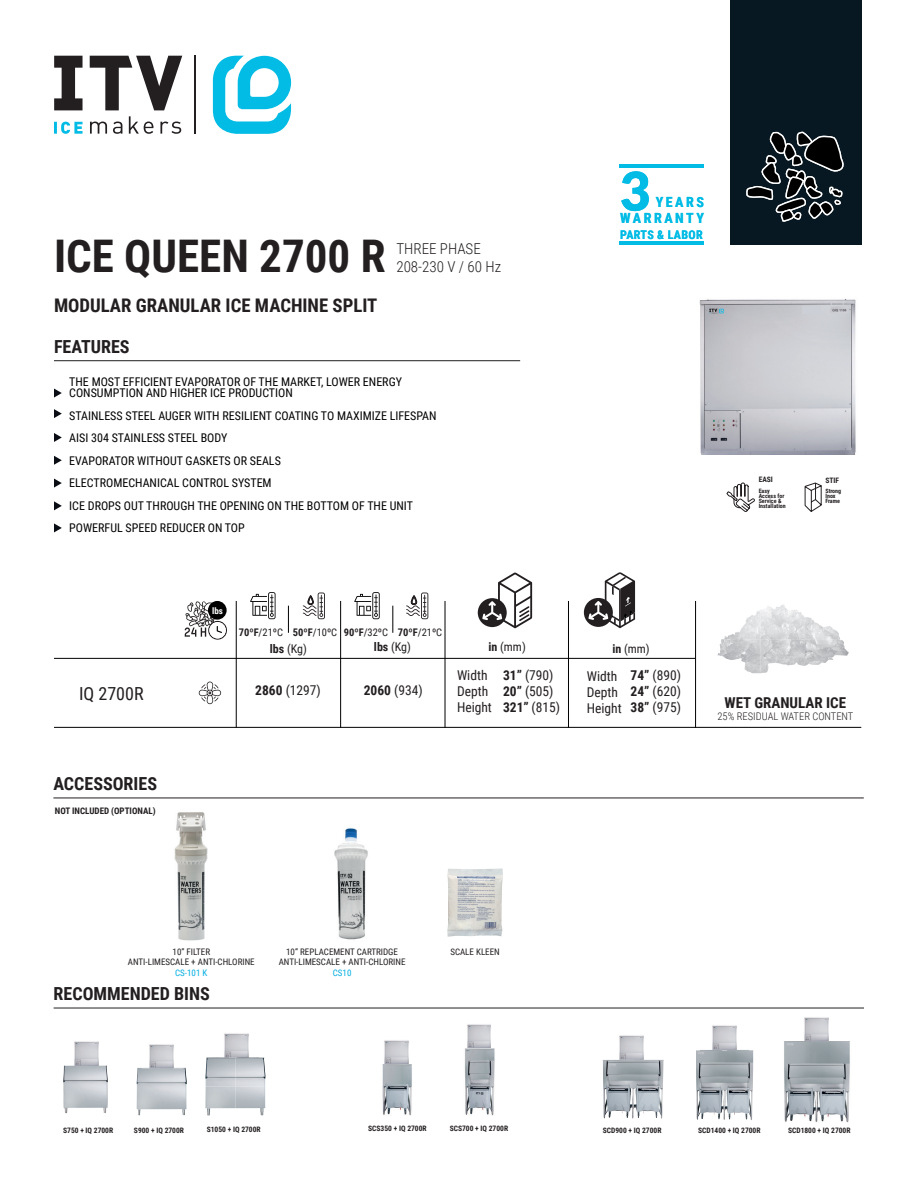
<style>
.page{position:relative;width:918px;height:1188px;background:#fff}
.page>*{position:absolute;margin:0;border:0;box-sizing:border-box;transform-origin:0 0}
.t1{font:900 53.4px "Lato";color:#02bce5}
.t2{font:700 45px "Roboto Condensed";color:#231f20}
.t3{font:700 18.75px "Roboto Condensed";color:#231f20}
.t4{font:700 18px "Roboto Condensed";color:#231f20}
.t5{font:18px "Roboto Condensed";color:#231f20}
.t6{font:300 15px/18px "Roboto Condensed";color:#231f20}
.t7{font:700 15px "Roboto Condensed";color:#231f20}
.t8{font:700 13.95px/16.8px "Roboto Condensed";letter-spacing:.18em;color:#02bce5;text-align:right}
.t9{font:13.5px/16.2px "Roboto Condensed";color:#231f20}
.t10{font:12px/22.5px "Roboto Condensed";color:#000}
.t11{font:12px "Roboto Condensed";letter-spacing:-.005em;color:#231f20}
.t12{font:700 12px "Roboto Condensed";letter-spacing:.03em;color:#02bce5}
.t13{font:10.5px "Roboto Condensed";color:#231f20}
.t14{font:300 10.5px "Roboto Condensed";color:#231f20}
.t15{font:9px/10.8px "Roboto Condensed";color:#231f20;text-align:center}
.t16{font:700 9px "Roboto Condensed";color:#231f20}
.t17{font:9px "Roboto Condensed";color:#00aee2}
.t18{font:700 9px "Roboto Condensed";color:#fff}
.t19{font:700 7.5px "Roboto Condensed";color:#231f20}
.t20{font:700 6px/5.1px "Roboto Condensed";color:#231f20}
.s1{font-weight:700}
</style>
<div class="page">
<hr style="left:54px;top:360px;width:466px;height:1px;background:#231f20">
<svg style="left:54px;top:389px;width:8px;height:9px"></svg>
<svg style="left:54px;top:409px;width:8px;height:9px"></svg>
<svg style="left:54px;top:433px;width:8px;height:9px"></svg>
<svg style="left:54px;top:456px;width:8px;height:9px"></svg>
<svg style="left:54px;top:523px;width:8px;height:9px"></svg>
<svg style="left:54px;top:501px;width:8px;height:9px"></svg>
<svg style="left:54px;top:479px;width:8px;height:9px"></svg>
<hr style="left:53px;top:798px;width:811px;height:1px;background:#231f20">
<hr style="left:54px;top:1008px;width:810px;height:1px;background:#231f20">
<div style="left:730px;top:0;width:131px;height:245px;background:#071822"></div>
<hr style="left:619px;top:242px;width:85px;height:3px;background:#02bce5">
<hr style="left:619px;top:165px;width:85px;height:3px;background:#02bce5">
<hr style="left:194px;top:55px;width:2px;height:79px;background:#231f20">
<svg style="left:213px;top:56px;width:78px;height:78px"></svg>
<svg style="left:90px;top:116px;width:91px;height:18px"></svg>
<svg style="left:54px;top:122px;width:29px;height:12px"></svg>
<svg style="left:54px;top:56px;width:128px;height:54px"></svg>
<svg style="left:746px;top:131px;width:98px;height:91px"></svg>
<svg style="left:199px;top:682px;width:22px;height:22px"></svg>
<hr style="left:54px;top:658px;width:641px;height:1px;background:#000">
<svg style="left:288px;top:606px;width:1px;height:27px"></svg>
<svg style="left:250px;top:592px;width:26px;height:27px"></svg>
<svg style="left:303px;top:593px;width:22px;height:26px"></svg>
<svg style="left:392px;top:606px;width:1px;height:27px"></svg>
<svg style="left:354px;top:592px;width:26px;height:27px"></svg>
<svg style="left:406px;top:593px;width:22px;height:26px"></svg>
<div style="left:478px;top:598px;width:29px;height:29px;background:#231f20;border-radius:50%"></div>
<svg style="left:482px;top:572px;width:50px;height:56px"></svg>
<div style="left:584px;top:598px;width:29px;height:29px;background:#231f20;border-radius:50%"></div>
<svg style="left:588px;top:572px;width:47px;height:56px"></svg>
<svg style="left:185px;top:601px;width:42px;height:39px"></svg>
<div style="left:208px;top:601px;width:19px;height:19px;background:#000;border-radius:50%"></div>
<hr style="left:54px;top:727px;width:807px;height:1px;background:#000">
<hr style="left:236px;top:601px;width:1px;height:127px;background:#000">
<hr style="left:340px;top:601px;width:1px;height:127px;background:#000">
<hr style="left:445px;top:601px;width:1px;height:127px;background:#000">
<hr style="left:568px;top:601px;width:1px;height:127px;background:#000">
<hr style="left:695px;top:601px;width:1px;height:127px;background:#000">
<img style="left:724px;top:610px;width:37px;height:29px">
<img style="left:761px;top:604px;width:44px;height:35px">
<img style="left:805px;top:617px;width:35px;height:22px">
<img style="left:718px;top:639px;width:87px;height:34px">
<img style="left:805px;top:639px;width:44px;height:27px">
<svg style="left:726px;top:482px;width:29px;height:30px"></svg>
<svg style="left:804px;top:482px;width:18px;height:30px"></svg>
<img style="left:699px;top:299px;width:157px;height:155px">
<img style="left:73px;top:1041px;width:26px;height:25px">
<img style="left:149px;top:1044px;width:26px;height:24px">
<img style="left:224px;top:1033px;width:25px;height:24px">
<img style="left:619px;top:1035px;width:26px;height:25px">
<img style="left:384px;top:1040px;width:25px;height:24px">
<img style="left:467px;top:1024px;width:24px;height:24px">
<img style="left:712px;top:1025px;width:25px;height:25px">
<img style="left:804px;top:1017px;width:25px;height:24px">
<div style="left:803px;top:306px;width:18px;height:8px;background:#cccfd5"></div>
<img style="left:174px;top:812px;width:34px;height:129px">
<img style="left:334px;top:828px;width:34px;height:112px">
<img style="left:447px;top:869px;width:56px;height:68px">
<img style="left:63px;top:1066px;width:45px;height:47px">
<img style="left:137px;top:1068px;width:50px;height:47px">
<svg style="left:142px;top:1068px;width:41px;height:1px"></svg>
<img style="left:205px;top:1057px;width:60px;height:59px">
<svg style="left:215px;top:1057px;width:41px;height:1px"></svg>
<img style="left:382px;top:1065px;width:30px;height:50px">
<img style="left:464px;top:1048px;width:31px;height:67px">
<img style="left:603px;top:1060px;width:60px;height:59px">
<img style="left:696px;top:1050px;width:31px;height:70px">
<img style="left:784px;top:1041px;width:66px;height:81px">
<h2 class="t2" style="left:54px;top:225px;width:333px">ICE QUEEN 2700 R</h2>
<h3 class="t3" style="left:54px;top:292px;width:325px">MODULAR GRANULAR ICE MACHINE SPLIT</h3>
<p class="t6" style="left:396px;top:239px;width:106px">THREE PHASE<br>208-230 V / 60 Hz</p>
<h3 class="t4" style="left:54px;top:334px;width:77px">FEATURES</h3>
<p class="t10" style="left:69px;top:375px;width:334px;line-height:11.2px">THE MOST EFFICIENT EVAPORATOR OF THE MARKET, LOWER ENERGY<br>CONSUMPTION AND HIGHER ICE PRODUCTION</p>
<p class="t10" style="left:69px;top:404px;width:369px">STAINLESS STEEL AUGER WITH RESILIENT COATING TO MAXIMIZE LIFESPAN AISI 304 STAINLESS STEEL BODY<br>EVAPORATOR WITHOUT GASKETS OR SEALS<br>ELECTROMECHANICAL CONTROL SYSTEM<br>ICE DROPS OUT THROUGH THE OPENING ON THE BOTTOM OF THE UNIT POWERFUL SPEED REDUCER ON TOP</p>
<h1 class="t1" style="left:619px;top:160px;width:32px">3</h1>
<p class="t12" style="left:620px;top:226px;width:84px">PARTS &amp; LABOR</p>
<p class="t8" style="left:620px;top:193px;width:85px">YEARS<br>WARRANTY</p>
<p class="t19" style="left:759px;top:475px;width:16px">EASI</p>
<p class="t20" style="left:759px;top:488px;width:29px">Easy<br>Access for<br>Service &amp;<br>Installation</p>
<p class="t19" style="left:825px;top:475px;width:15px">STIF</p>
<p class="t20" style="left:825px;top:488px;width:17px">Strong<br>Inox<br>Frame</p>
<h3 class="t5" style="left:79px;top:681px;width:66px">IQ 2700R</h3>
<h3 class="t4" style="left:53px;top:771px;width:105px">ACCESSORIES</h3>
<p class="t16" style="left:55px;top:805px;width:102px">NOT INCLUDED (OPTIONAL)</p>
<p class="t18" style="left:212px;top:604px;width:12px">lbs</p>
<p class="t13" style="left:239px;top:625px;width:205px"><span class="s1">70ºF</span>/21ºC <span class="s1">50ºF</span>/10ºC <span class="s1">90ºF</span>/32ºC <span class="s1">70ºF</span>/21ºC</p>
<p class="t11" style="left:270px;top:640px;width:39px"><span class="s1">lbs</span> (Kg)</p>
<p class="t11" style="left:374px;top:638px;width:39px"><span class="s1">lbs</span> (Kg)</p>
<p class="t11" style="left:489px;top:638px;width:39px"><span class="s1">in</span> (mm)</p>
<p class="t11" style="left:612px;top:640px;width:39px"><span class="s1">in</span> (mm)</p>
<p class="t9" style="left:255px;top:682px;width:67px"><span class="s1">2860</span> (1297)</p>
<p class="t9" style="left:364px;top:682px;width:60px"><span class="s1">2060</span> (934)</p>
<p class="t9" style="left:457px;top:667px;width:36px">Width<br>Depth<br>Height</p>
<p class="t9" style="left:503px;top:667px;width:59px"><span class="s1">31”</span> (790)<br><span class="s1">20”</span> (505)<br><span class="s1">321”</span> (815)</p>
<p class="t9" style="left:631px;top:667px;width:52px;text-align:justify"><span class="s1">74”</span> (890)<br><span class="s1">24”</span> (620)<br><span class="s1">38”</span> (975)</p>
<p class="t9" style="left:587px;top:667px;width:36px">Width<br>Depth<br>Height</p>
<p class="t7" style="left:725px;top:692px;width:123px">WET GRANULAR ICE</p>
<p class="t14" style="left:718px;top:709px;width:137px">25% RESIDUAL WATER CONTENT</p>
<p class="t15" style="left:279px;top:946px;width:128px">10” REPLACEMENT CARTRIDGE<br>ANTI-LIMESCALE + ANTI-CHLORINE</p>
<p class="t17" style="left:333px;top:967px;width:20px">CS10</p>
<p class="t15" style="left:173px;top:946px;width:39px">10” FILTER</p>
<p class="t15" style="left:450px;top:946px;width:51px">SCALE KLEEN</p>
<p class="t15" style="left:128px;top:956px;width:128px">ANTI-LIMESCALE + ANTI-CHLORINE</p>
<p class="t17" style="left:175px;top:967px;width:34px">CS-101 K</p>
<h3 class="t4" style="left:54px;top:981px;width:158px">RECOMMENDED BINS</h3>
<p class="t19" style="left:368px;top:1123px;width:60px">SCS350 + IQ 2700R</p>
<p class="t19" style="left:450px;top:1123px;width:60px">SCS700 + IQ 2700R</p>
<p class="t19" style="left:63px;top:1125px;width:51px">S750 + IQ 2700R</p>
<p class="t19" style="left:134px;top:1125px;width:52px">S900 + IQ 2700R</p>
<p class="t19" style="left:207px;top:1124px;width:55px">S1050 + IQ 2700R</p>
<p class="t19" style="left:603px;top:1125px;width:60px">SCD900 + IQ 2700R</p>
<p class="t19" style="left:698px;top:1125px;width:64px">SCD1400 + IQ 2700R</p>
<p class="t19" style="left:788px;top:1125px;width:64px">SCD1800 + IQ 2700R</p>
</div>
